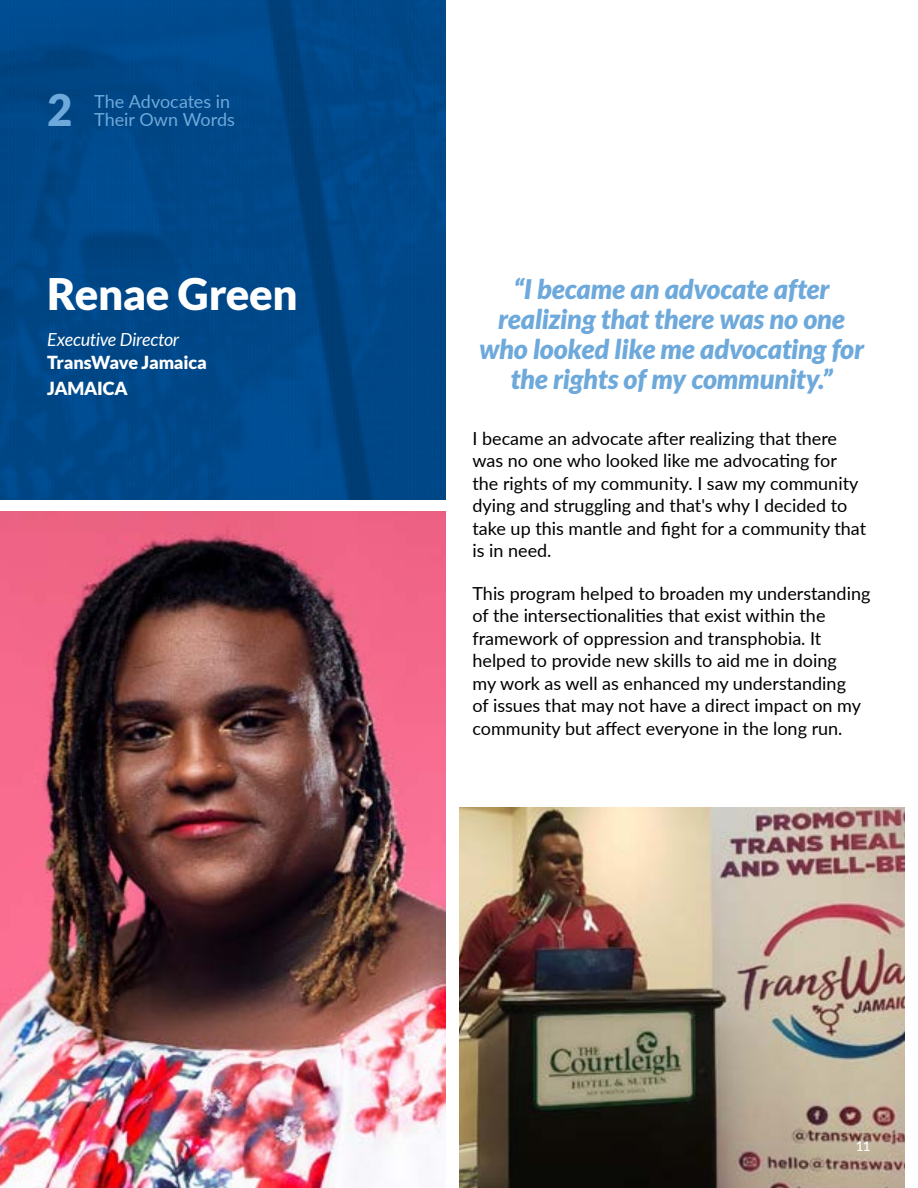
<style>
.page{position:relative;width:918px;height:1188px;background:#fff}
.page>*{position:absolute;margin:0;border:0;box-sizing:border-box;transform-origin:0 0}
.t1{font:900 43.5px "Lato";letter-spacing:-.01em;color:#fff}
.t2{font:900 43.5px "Lato";color:#6ea9db}
.t3{font:italic 900 27px/30px "Lato";letter-spacing:-.005em;color:#6ea9db;text-align:center}
.t4{font:18px/22.5px "Lato";color:#000}
.t5{font:18px/18.1px "Lato";color:#6ea9db}
.t6{font:900 18px/26.2px "Lato";letter-spacing:-.01em;color:#fff}
.t7{font:italic 18px "Lato";letter-spacing:-.015em;color:#fff}
.t8{font:500 13.5px "Lato";color:#fff}
</style>
<div class="page">
<img style="left:0;top:0;width:446px;height:500px">
<img style="left:0;top:511px;width:446px;height:677px">
<img style="left:459px;top:808px;width:446px;height:380px">
<h1 class="t2" style="left:47px;top:85px;width:27px">2</h1>
<p class="t5" style="left:94px;top:92px;width:142px">The Advocates in<br>Their Own Words</p>
<h1 class="t1" style="left:47px;top:269px;width:252px">Renae Green</h1>
<p class="t7" style="left:47px;top:330px;width:134px">Executive Director</p>
<p class="t6" style="left:47px;top:348px;width:161px">TransWave Jamaica<br>JAMAICA</p>
<h2 class="t3" style="left:479px;top:275px;width:387px">“I became an advocate after realizing that there was no one who looked like me advocating for the rights of my community.”</h2>
<p class="t4" style="left:472px;top:426px;width:395px">I became an advocate after realizing that there was no one who looked like me advocating for the rights of my community. I saw my community dying and struggling and that's why I decided to take up this mantle and fight for a community that is in need.</p>
<p class="t4" style="left:472px;top:581px;width:399px">This program helped to broaden my understanding of the intersectionalities that exist within the framework of oppression and transphobia. It helped to provide new skills to aid me in doing<br>my work as well as enhanced my understanding<br>of issues that may not have a direct impact on my community but affect everyone in the long run.</p>
<p class="t8" style="left:856px;top:1136px;width:16px">11</p>
</div>
